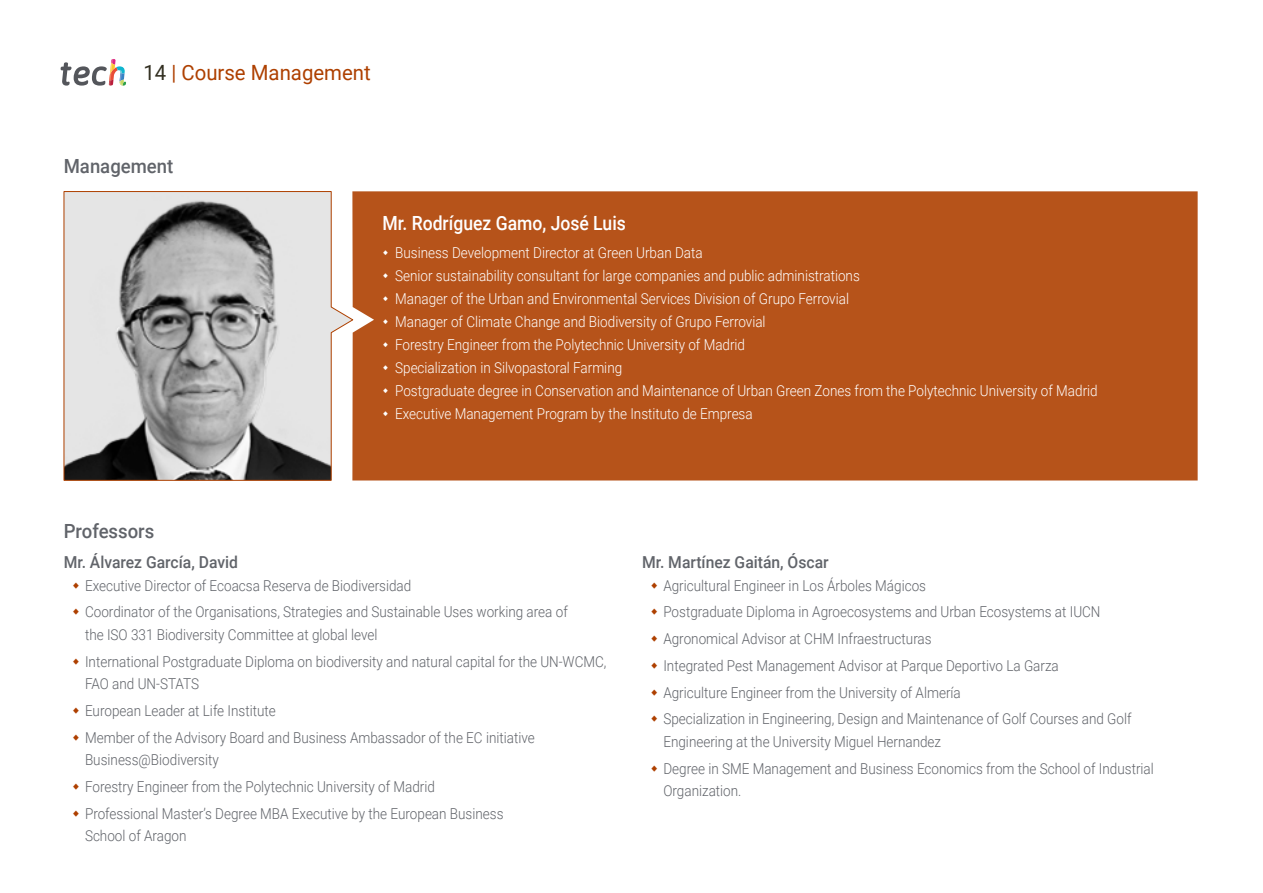
<style>
.page{position:relative;width:1263px;height:893px;background:#fff}
.page>*{position:absolute;margin:0;border:0;box-sizing:border-box;transform-origin:0 0}
.t1{font:21px "Roboto";color:#ae4000}
.t2{font:500 19.5px "Roboto";color:#fff;scale:.9 1}
.t3{font:500 19.5px "Roboto";color:#61646a;scale:.95 1}
.t4{font:500 16.5px "Roboto";color:#61646a;scale:.95 1}
.t5{font:300 15px/26.7px "Roboto";color:#61646a;scale:.9 1}
.t6{font:300 15px/23px "Roboto";color:#fff;scale:.9 1}
.s1{color:#312e20}
</style>
<div class="page">
<svg style="left:61px;top:59px;width:65px;height:27px"></svg>
<div style="left:353px;top:191px;width:845px;height:289px;background:#b6531a"></div>
<svg style="left:64px;top:191px;width:289px;height:290px;background:#b7b5b5"></svg>
<svg style="left:383px;top:250px;width:5px;height:5px"></svg>
<svg style="left:383px;top:273px;width:5px;height:5px"></svg>
<svg style="left:383px;top:296px;width:5px;height:5px"></svg>
<svg style="left:383px;top:319px;width:5px;height:5px"></svg>
<svg style="left:383px;top:342px;width:5px;height:5px"></svg>
<svg style="left:383px;top:365px;width:5px;height:5px"></svg>
<svg style="left:383px;top:388px;width:5px;height:5px"></svg>
<svg style="left:383px;top:411px;width:5px;height:5px"></svg>
<h1 class="t1" style="left:144px;top:57px;width:229px"><span class="s1">14</span> | Course Management</h1>
<h2 class="t3" style="left:64px;top:153px;width:117px">Management</h2>
<h2 class="t2" style="left:382px;top:209px;width:272px">Mr. Rodríguez Gamo, José Luis</h2>
<p class="t6" style="left:395px;top:241px;width:782px">Business Development Director at Green Urban Data<br>Senior sustainability consultant for large companies and public administrations<br>Manager of the Urban and Environmental Services Division of Grupo Ferrovial<br>Manager of Climate Change and Biodiversity of Grupo Ferrovial<br>Forestry Engineer from the Polytechnic University of Madrid<br>Specialization in Silvopastoral Farming<br>Postgraduate degree in Conservation and Maintenance of Urban Green Zones from the Polytechnic University of Madrid Executive Management Program by the Instituto de Empresa</p>
<h2 class="t3" style="left:64px;top:517px;width:97px">Professors</h2>
<p class="t4" style="left:64px;top:551px;width:185px">Mr. Álvarez García, David</p>
<p class="t5" style="left:85px;top:571px;width:538px">Executive Director of Ecoacsa Reserva de Biodiversidad<br>Coordinator of the Organisations, Strategies and Sustainable Uses working area of</p>
<p class="t5" style="left:85px;top:620px;width:581px">the ISO 331 Biodiversity Committee at global level<br>International Postgraduate Diploma on biodiversity and natural capital for the UN-WCMC,</p>
<p class="t5" style="left:85px;top:670px;width:501px">FAO and UN-STATS<br>European Leader at Life Institute<br>Member of the Advisory Board and Business Ambassador of the EC initiative</p>
<p class="t5" style="left:85px;top:746px;width:466px">Business@Biodiversity<br>Forestry Engineer from the Polytechnic University of Madrid<br>Professional Master’s Degree MBA Executive by the European Business</p>
<p class="t5" style="left:85px;top:822px;width:114px">School of Aragon</p>
<p class="t4" style="left:642px;top:551px;width:198px">Mr. Martínez Gaitán, Óscar</p>
<p class="t5" style="left:663px;top:571px;width:522px">Agricultural Engineer in Los Árboles Mágicos<br>Postgraduate Diploma in Agroecosystems and Urban Ecosystems at IUCN Agronomical Advisor at CHM Infraestructuras<br>Integrated Pest Management Advisor at Parque Deportivo La Garza<br>Agriculture Engineer from the University of Almería<br>Specialization in Engineering, Design and Maintenance of Golf Courses and Golf</p>
<p class="t5" style="left:663px;top:727px;width:546px">Engineering at the University Miguel Hernandez<br>Degree in SME Management and Business Economics from the School of Industrial</p>
<p class="t5" style="left:663px;top:777px;width:88px">Organization.</p>
</div>
